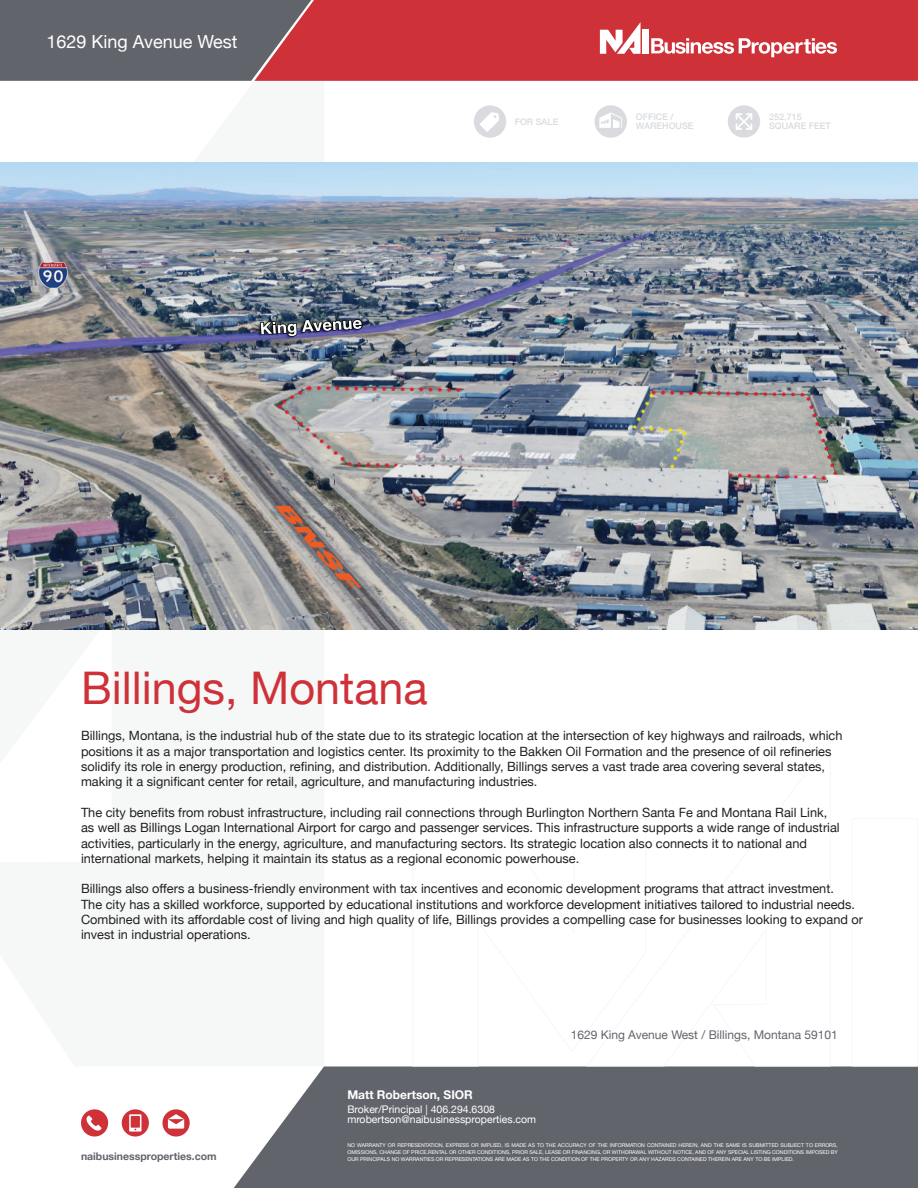
<style>
.page{position:relative;width:918px;height:1188px;background:#fff}
.page>*{position:absolute;margin:0;border:0;box-sizing:border-box;transform-origin:0 0}
.t1{font:45px "Helvetica Neue";color:#cf3139}
.t2{font:18px "Helvetica Neue";color:#fff}
.t3{font:12.75px/15.3px "Helvetica Neue";color:#231f20}
.t4{font:12px "Helvetica Neue";color:#61646b}
.t5{font:700 12px "Helvetica Neue";color:#fff}
.t6{font:10.5px/10.5px "Helvetica Neue";color:#fff}
.t7{font:700 10.5px "Helvetica Neue";color:#61646b}
.t8{font:500 9px/9px "Helvetica Neue";color:#d9dbde}
.t9{font:5.25px/6.8px "Helvetica Neue";color:#fff}
</style>
<div class="page">
<div style="left:321px;top:0;width:597px;height:81px;background:#cf3139"></div>
<svg style="left:0;top:0;width:321px;height:81px;background:#6f6067"></svg>
<svg style="left:234px;top:1066px;width:684px;height:122px;background:#6c6f75"></svg>
<div style="left:643px;top:30px;width:6px;height:24px;background:#fff"></div>
<svg style="left:600px;top:22px;width:41px;height:32px"></svg>
<svg style="left:651px;top:38px;width:186px;height:19px"></svg>
<svg style="left:162px;top:1109px;width:28px;height:28px"></svg>
<svg style="left:81px;top:1109px;width:27px;height:28px"></svg>
<svg style="left:122px;top:1109px;width:27px;height:28px"></svg>
<svg style="left:474px;top:105px;width:32px;height:33px"></svg>
<svg style="left:595px;top:105px;width:32px;height:33px"></svg>
<svg style="left:728px;top:105px;width:32px;height:33px"></svg>
<img style="left:0;top:162px;width:918px;height:468px">
<img style="left:301px;top:319px;width:62px;height:14px">
<h2 class="t2" style="left:46px;top:29px;width:193px">1629 King Avenue West</h2>
<p class="t8" style="left:515px;top:117px;width:45px">FOR SALE</p>
<p class="t8" style="left:636px;top:111px;width:59px">OFFICE /<br>WAREHOUSE</p>
<p class="t8" style="left:769px;top:111px;width:63px">252,715<br>SQUARE FEET</p>
<h1 class="t1" style="left:81px;top:656px;width:348px">Billings, Montana</h1>
<p class="t3" style="left:81px;top:729px;width:763px">Billings, Montana, is the industrial hub of the state due to its strategic location at the intersection of key highways and railroads, which positions it as a major transportation and logistics center. Its proximity to the Bakken Oil Formation and the presence of oil refineries solidify its role in energy production, refining, and distribution. Additionally, Billings serves a vast trade area covering several states, making it a significant center for retail, agriculture, and manufacturing industries.</p>
<p class="t3" style="left:81px;top:806px;width:760px">The city benefits from robust infrastructure, including rail connections through Burlington Northern Santa Fe and Montana Rail Link, as well as Billings Logan International Airport for cargo and passenger services. This infrastructure supports a wide range of industrial activities, particularly in the energy, agriculture, and manufacturing sectors. Its strategic location also connects it to national and international markets, helping it maintain its status as a regional economic powerhouse.</p>
<p class="t3" style="left:81px;top:882px;width:784px">Billings also offers a business-friendly environment with tax incentives and economic development programs that attract investment.<br>The city has a skilled workforce, supported by educational institutions and workforce development initiatives tailored to industrial needs.<br>Combined with its affordable cost of living and high quality of life, Billings provides a compelling case for businesses looking to expand or invest in industrial operations.</p>
<p class="t4" style="left:571px;top:1026px;width:269px">1629 King Avenue West / Billings, Montana 59101</p>
<p class="t5" style="left:347px;top:1086px;width:127px">Matt Robertson, SIOR</p>
<p class="t6" style="left:347px;top:1104px;width:190px">Broker/Principal | 406.294.6308 mrobertson@naibusinessproperties.com</p>
<p class="t9" style="left:347px;top:1142px;width:492px">NO WARRANTY OR REPRESENTATION, EXPRESS OR IMPLIED, IS MADE AS TO THE ACCURACY OF THE INFORMATION CONTAINED HEREIN, AND THE SAME IS SUBMITTED SUBJECT TO ERRORS,<br>OMISSIONS, CHANGE OF PRICE,RENTAL OR OTHER CONDITIONS, PRIOR SALE, LEASE OR FINANCING, OR WITHDRAWAL WITHOUT NOTICE, AND OF ANY SPECIAL LISTING CONDITIONS IMPOSED BY</p>
<p class="t7" style="left:81px;top:1148px;width:137px">naibusinessproperties.com</p>
<p class="t9" style="left:347px;top:1156px;width:448px">OUR PRINCIPALS NO WARRANTIES OR REPRESENTATIONS ARE MADE AS TO THE CONDITION OF THE PROPERTY OR ANY HAZARDS CONTAINED THEREIN ARE ANY TO BE IMPLIED.</p>
</div>
